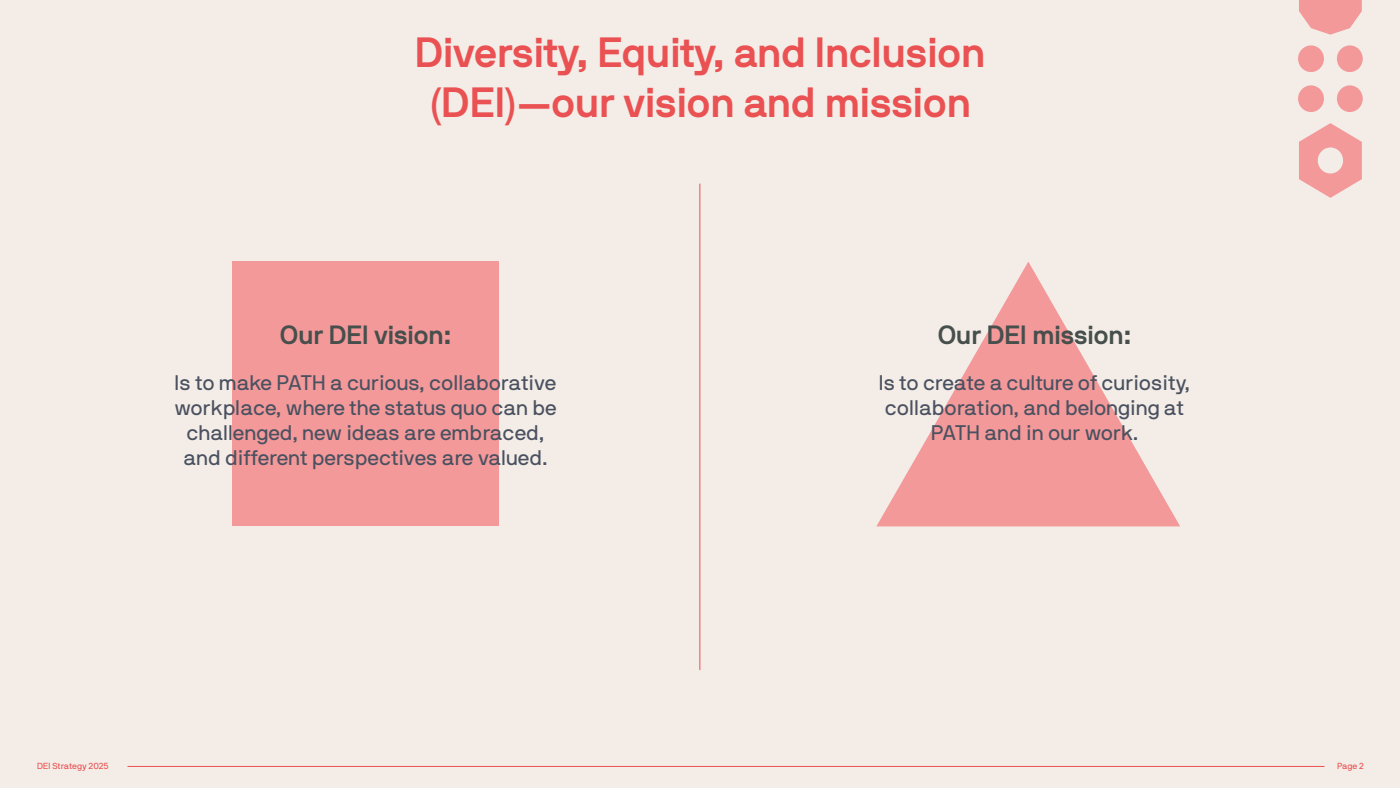
<style>
.page{position:relative;width:1400px;height:788px;background:#f4ede7}
.page>*{position:absolute;margin:0;border:0;box-sizing:border-box;transform-origin:0 0}
.t1{font:700 42px/50.4px "NB International Pro";color:#ea5152;text-align:center}
.t2{font:700 26.25px "NB International Pro";color:#464f4c}
.t3{font:21px/25.2px "NB International Pro";color:#4a5160;text-align:center}
.t4{font:8.75px "NB International Pro";color:#ea5152}
</style>
<div class="page">
<div style="left:1298px;top:85px;width:26px;height:27px;background:#f3999a;border-radius:50%"></div>
<svg style="left:1299px;top:123px;width:63px;height:75px"></svg>
<svg style="left:1299px;top:0;width:63px;height:35px"></svg>
<div style="left:1337px;top:85px;width:26px;height:27px;background:#f3999a;border-radius:50%"></div>
<div style="left:1337px;top:45px;width:26px;height:27px;background:#f3999a;border-radius:50%"></div>
<div style="left:1298px;top:45px;width:26px;height:27px;background:#f3999a;border-radius:50%"></div>
<hr style="left:700px;top:184px;width:1px;height:486px;background:#ea5152">
<svg style="left:877px;top:262px;width:303px;height:264px"></svg>
<div style="left:232px;top:261px;width:267px;height:265px;background:#f3999a"></div>
<hr style="left:127px;top:766px;width:1197px;height:1px;background:#ea5152">
<h1 class="t1" style="left:415px;top:27px;width:572px">Diversity, Equity, and Inclusion (DEI)—our vision and mission</h1>
<p class="t2" style="left:280px;top:319px;width:173px">Our DEI vision:</p>
<p class="t3" style="left:174px;top:370px;width:384px">Is to make PATH a curious, collaborative workplace, where the status quo can be challenged, new ideas are embraced, and different perspectives are valued.</p>
<p class="t2" style="left:938px;top:319px;width:195px">Our DEI mission:</p>
<p class="t3" style="left:879px;top:370px;width:313px">Is to create a culture of curiosity, collaboration, and belonging at<br>PATH and in our work.</p>
<p class="t4" style="left:37px;top:761px;width:73px">DEI Strategy 2025</p>
<p class="t4" style="left:1337px;top:761px;width:28px">Page 2</p>
</div>
